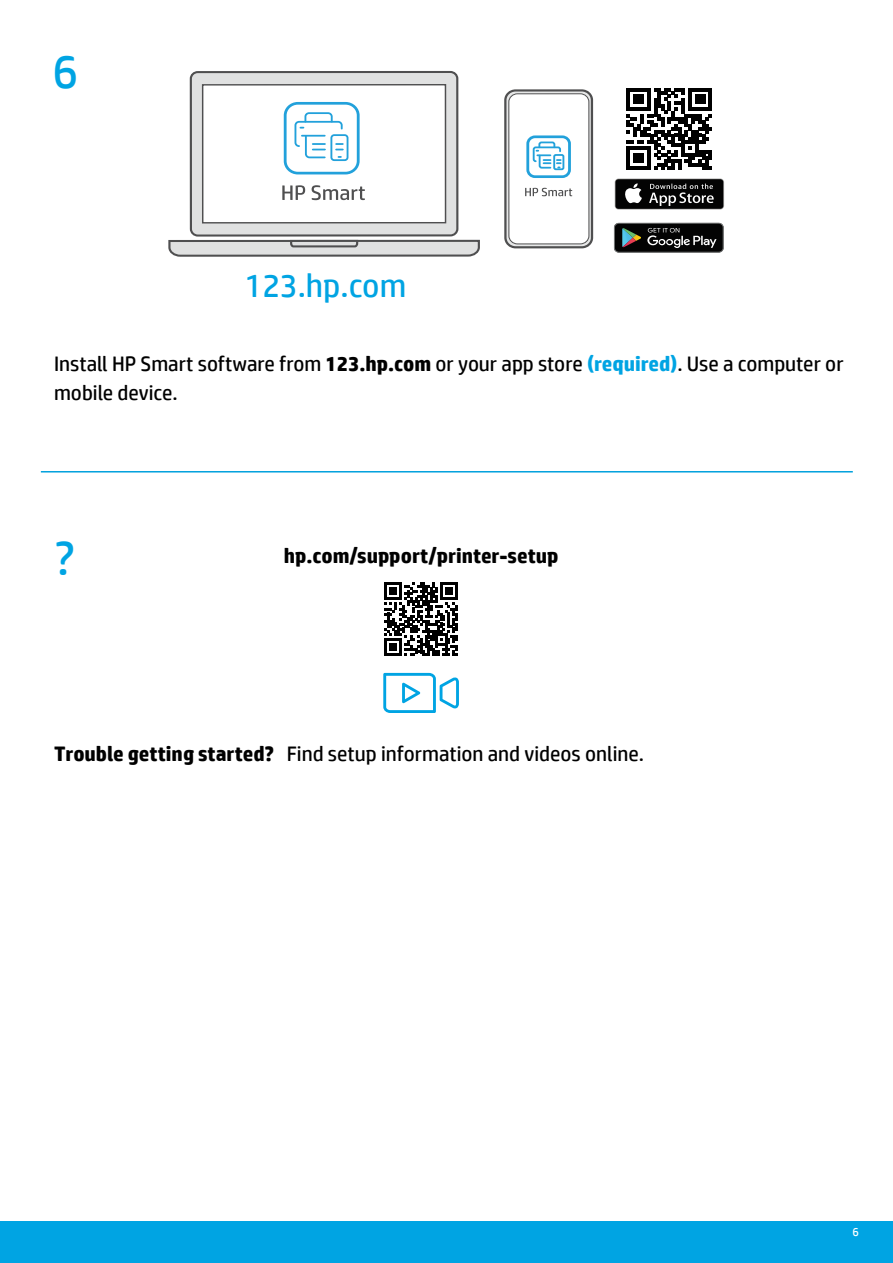
<style>
.page{position:relative;width:893px;height:1263px;background:#fff}
.page>*{position:absolute;margin:0;border:0;box-sizing:border-box;transform-origin:0 0}
.t1{font:48px "HP Simplified";color:#00a4e3}
.t2{font:33px "HP Simplified";color:#00a4e3}
.t3{font:21px/29.2px "HP Simplified";color:#000}
.t4{font:700 21px "HP Simplified";color:#000}
.t5{font:12px "HP Simplified";color:#fff}
.s1{font-weight:700}
.s2{font-weight:700;color:#00a4e3}
</style>
<div class="page">
<div style="left:0;top:1222px;width:893px;height:41px;background:#00a4e3"></div>
<hr style="left:41px;top:471px;width:812px;height:1px;background:#00a1dd">
<div style="left:615px;top:178px;width:109px;height:32px;background:#b4b3b3;border-radius:4px"></div>
<div style="left:615px;top:179px;width:108px;height:30px;background:#030303;border-radius:3px"></div>
<svg style="left:627px;top:88px;width:85px;height:81px"></svg>
<svg style="left:625px;top:183px;width:17px;height:20px"></svg>
<svg style="left:649px;top:184px;width:65px;height:22px"></svg>
<div style="left:191px;top:72px;width:266px;height:164px;background:#e0e1e1;border-radius:7px"></div>
<div style="left:190px;top:71px;width:268px;height:166px;border:2px solid #4f4f50;border-radius:7px"></div>
<svg style="left:168px;top:239px;width:312px;height:18px;background:#bcbcbd"></svg>
<div style="left:203px;top:85px;width:243px;height:138px;background:#fff"></div>
<div style="left:202px;top:84px;width:244px;height:140px;border:1px solid #4f4f50"></div>
<svg style="left:506px;top:92px;width:86px;height:155px"></svg>
<div style="left:504px;top:89px;width:89px;height:159px;border:2px solid #4f4f50;border-radius:10px"></div>
<div style="left:509px;top:94px;width:80px;height:150px;background:#fff;border-radius:8px"></div>
<div style="left:508px;top:93px;width:81px;height:151px;border:1px solid #4f4f50;border-radius:8px"></div>
<div style="left:526px;top:135px;width:45px;height:43px;border:3px solid #22a1db;border-radius:7px"></div>
<svg style="left:532px;top:141px;width:29px;height:28px"></svg>
<div style="left:553px;top:154px;width:11px;height:16px;border:2px solid #22a1db;border-radius:2px"></div>
<svg style="left:525px;top:188px;width:47px;height:8px"></svg>
<div style="left:614px;top:223px;width:109px;height:30px;background:#030303;border-radius:5px"></div>
<div style="left:614px;top:223px;width:110px;height:30px;border:1px solid #737575;border-radius:4px"></div>
<svg style="left:647px;top:228px;width:69px;height:20px"></svg>
<svg style="left:622px;top:228px;width:19px;height:19px"></svg>
<svg style="left:282px;top:185px;width:23px;height:15px"></svg>
<svg style="left:312px;top:185px;width:53px;height:15px"></svg>
<div style="left:284px;top:102px;width:76px;height:72px;border:3px solid #22a1db;border-radius:12px"></div>
<svg style="left:294px;top:112px;width:50px;height:47px"></svg>
<div style="left:330px;top:134px;width:18px;height:27px;border:2px solid #22a1db;border-radius:3px"></div>
<svg style="left:384px;top:582px;width:74px;height:74px"></svg>
<svg style="left:383px;top:673px;width:76px;height:40px"></svg>
<h1 class="t1" style="left:52px;top:40px;width:27px">6</h1>
<h2 class="t2" style="left:245px;top:264px;width:163px">123.hp.com</h2>
<p class="t3" style="left:54px;top:349px;width:791px">Install HP Smart software from <span class="s1">123.hp.com</span> or your app store <span class="s2">(required)</span>. Use a computer or mobile device.</p>
<h1 class="t1" style="left:55px;top:526px;width:22px">?</h1>
<p class="t4" style="left:284px;top:542px;width:276px">hp.com/support/printer-setup</p>
<p class="t3" style="left:54px;top:739px;width:592px"><span class="s1">Trouble getting started?</span> Find setup information and videos online.</p>
<p class="t5" style="left:852px;top:1224px;width:8px">6</p>
</div>
